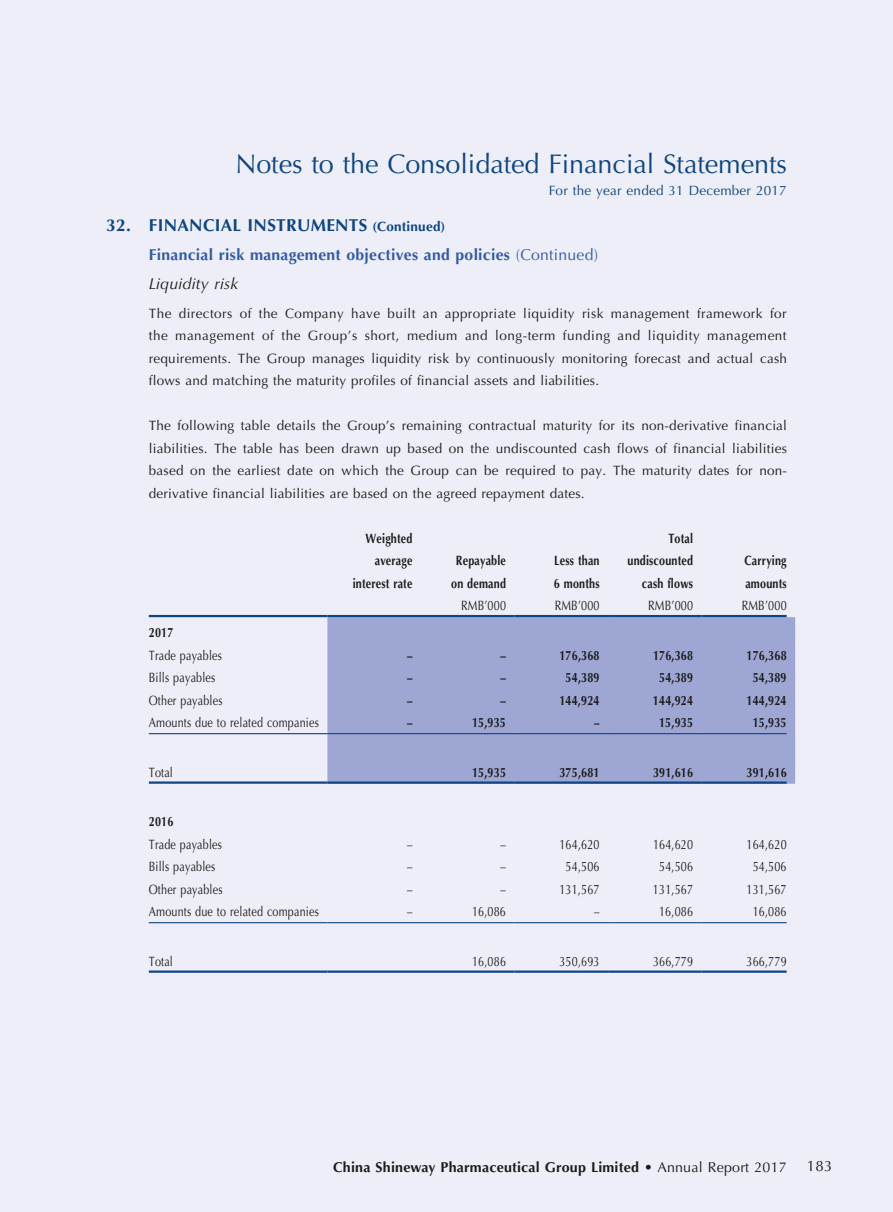
<style>
.page{position:relative;width:893px;height:1212px;background:#edeef7}
.page>*{position:absolute;margin:0;border:0;box-sizing:border-box;transform-origin:0 0}
.t1{font:27px "Optima LT Std";letter-spacing:-.005em;color:#0e4582}
.t2{font:700 17.25px "Optima LT Std";letter-spacing:.015em;color:#0e4582}
.t3{font:700 15.75px/29px "Optima LT Std";letter-spacing:.015em;color:#325aa6}
.t4{font:15px "Optima LT Std";color:#1c1c1b}
.t5{font:700 14.25px "Optima LT Std";letter-spacing:.015em;color:#1c1c1b}
.t6{font:13.5px/22.5px "Optima LT Std";letter-spacing:.015em;color:#1c1c1b;text-align:justify}
.t7{font:13.5px "Optima LT Std";letter-spacing:.015em;color:#1c1c1b;scale:.8 1}
.t8{font:700 13.5px "Optima LT Std";letter-spacing:.015em;color:#1c1c1b;scale:.8 1}
.t9{font:13.5px "Optima LT Std";letter-spacing:.015em;color:#0e4582}
.s1{font-size:13.5px}
.s2{font-weight:400}
.s3{font-weight:400;font-style:italic;color:#1c1c1b}
</style>
<div class="page">
<div style="left:327px;top:617px;width:468px;height:167px;background:#9ea6d4"></div>
<hr style="left:149px;top:615px;width:178px;height:2px;background:#0e4582">
<hr style="left:327px;top:615px;width:94px;height:2px;background:#0e4582">
<hr style="left:421px;top:615px;width:93px;height:2px;background:#0e4582">
<hr style="left:514px;top:615px;width:94px;height:2px;background:#0e4582">
<hr style="left:608px;top:615px;width:94px;height:2px;background:#0e4582">
<hr style="left:702px;top:615px;width:85px;height:2px;background:#0e4582">
<hr style="left:149px;top:733px;width:178px;height:1px;background:#0e4582">
<hr style="left:327px;top:733px;width:94px;height:1px;background:#0e4582">
<hr style="left:421px;top:733px;width:93px;height:1px;background:#0e4582">
<hr style="left:514px;top:733px;width:94px;height:1px;background:#0e4582">
<hr style="left:608px;top:733px;width:94px;height:1px;background:#0e4582">
<hr style="left:702px;top:733px;width:85px;height:1px;background:#0e4582">
<hr style="left:149px;top:781px;width:178px;height:3px;background:#0e4582">
<hr style="left:327px;top:781px;width:94px;height:3px;background:#0e4582">
<hr style="left:421px;top:781px;width:93px;height:3px;background:#0e4582">
<hr style="left:514px;top:781px;width:94px;height:3px;background:#0e4582">
<hr style="left:608px;top:781px;width:94px;height:3px;background:#0e4582">
<hr style="left:702px;top:781px;width:85px;height:3px;background:#0e4582">
<hr style="left:149px;top:922px;width:178px;height:1px;background:#0e4582">
<hr style="left:327px;top:922px;width:94px;height:1px;background:#0e4582">
<hr style="left:421px;top:922px;width:93px;height:1px;background:#0e4582">
<hr style="left:514px;top:922px;width:94px;height:1px;background:#0e4582">
<hr style="left:608px;top:922px;width:94px;height:1px;background:#0e4582">
<hr style="left:702px;top:922px;width:85px;height:1px;background:#0e4582">
<hr style="left:149px;top:970px;width:178px;height:3px;background:#0e4582">
<hr style="left:327px;top:970px;width:94px;height:3px;background:#0e4582">
<hr style="left:421px;top:970px;width:93px;height:3px;background:#0e4582">
<hr style="left:514px;top:970px;width:94px;height:3px;background:#0e4582">
<hr style="left:608px;top:970px;width:94px;height:3px;background:#0e4582">
<hr style="left:702px;top:970px;width:85px;height:3px;background:#0e4582">
<h1 class="t1" style="left:235px;top:148px;width:553px">Notes to the Consolidated Financial Statements</h1>
<p class="t9" style="left:549px;top:183px;width:240px">For the year ended 31 December 2017</p>
<p class="t2" style="left:106px;top:215px;width:340px">32. FINANCIAL INSTRUMENTS <span class="s1">(Continued)</span></p>
<p class="t3" style="left:149px;top:240px;width:451px">Financial risk management objectives and policies <span class="s2">(Continued)<br></span><span class="s3">Liquidity risk</span></p>
<p class="t6" style="left:149px;top:302px;width:640px">The directors of the Company have built an appropriate liquidity risk management framework for the management of the Group’s short, medium and long-term funding and liquidity management requirements. The Group manages liquidity risk by continuously monitoring forecast and actual cash flows and matching the maturity profiles of financial assets and liabilities.</p>
<p class="t6" style="left:149px;top:415px;width:640px">The following table details the Group’s remaining contractual maturity for its non-derivative financial liabilities. The table has been drawn up based on the undiscounted cash flows of financial liabilities based on the earliest date on which the Group can be required to pay. The maturity dates for non&shy;derivative financial liabilities are based on the agreed repayment dates.</p>
<p class="t8" style="left:366px;top:530px;width:60px">Weighted</p>
<p class="t8" style="left:668px;top:530px;width:32px">Total</p>
<p class="t8" style="left:375px;top:553px;width:49px">average</p>
<p class="t8" style="left:456px;top:553px;width:64px">Repayable</p>
<p class="t8" style="left:554px;top:553px;width:58px">Less than</p>
<p class="t8" style="left:627px;top:553px;width:84px">undiscounted</p>
<p class="t8" style="left:745px;top:553px;width:54px">Carrying</p>
<p class="t8" style="left:353px;top:575px;width:76px">interest rate</p>
<p class="t8" style="left:451px;top:575px;width:70px">on demand</p>
<p class="t8" style="left:554px;top:575px;width:59px">6 months</p>
<p class="t8" style="left:642px;top:575px;width:66px">cash flows</p>
<p class="t8" style="left:745px;top:575px;width:53px">amounts</p>
<p class="t7" style="left:461px;top:598px;width:58px">RMB’000</p>
<p class="t7" style="left:555px;top:598px;width:58px">RMB’000</p>
<p class="t7" style="left:648px;top:598px;width:58px">RMB’000</p>
<p class="t7" style="left:742px;top:598px;width:58px">RMB’000</p>
<p class="t8" style="left:149px;top:625px;width:32px">2017</p>
<p class="t7" style="left:149px;top:647px;width:93px">Trade payables</p>
<p class="t8" style="left:407px;top:647px;width:8px">–</p>
<p class="t8" style="left:501px;top:647px;width:8px">–</p>
<p class="t8" style="left:559px;top:647px;width:52px">176,368</p>
<p class="t8" style="left:653px;top:647px;width:52px">176,368</p>
<p class="t8" style="left:746px;top:647px;width:52px">176,368</p>
<p class="t7" style="left:149px;top:670px;width:85px">Bills payables</p>
<p class="t8" style="left:407px;top:670px;width:8px">–</p>
<p class="t8" style="left:501px;top:670px;width:8px">–</p>
<p class="t8" style="left:566px;top:670px;width:44px">54,389</p>
<p class="t8" style="left:659px;top:670px;width:44px">54,389</p>
<p class="t8" style="left:753px;top:670px;width:44px">54,389</p>
<p class="t7" style="left:149px;top:692px;width:94px">Other payables</p>
<p class="t8" style="left:407px;top:692px;width:8px">–</p>
<p class="t8" style="left:501px;top:692px;width:8px">–</p>
<p class="t8" style="left:559px;top:692px;width:52px">144,924</p>
<p class="t8" style="left:653px;top:692px;width:52px">144,924</p>
<p class="t8" style="left:746px;top:692px;width:52px">144,924</p>
<p class="t7" style="left:149px;top:715px;width:214px">Amounts due to related companies</p>
<p class="t8" style="left:407px;top:715px;width:8px">–</p>
<p class="t8" style="left:472px;top:715px;width:44px">15,935</p>
<p class="t8" style="left:594px;top:715px;width:8px">–</p>
<p class="t8" style="left:659px;top:715px;width:44px">15,935</p>
<p class="t8" style="left:753px;top:715px;width:44px">15,935</p>
<p class="t7" style="left:149px;top:764px;width:32px">Total</p>
<p class="t8" style="left:472px;top:764px;width:44px">15,935</p>
<p class="t8" style="left:559px;top:764px;width:52px">375,681</p>
<p class="t8" style="left:653px;top:764px;width:52px">391,616</p>
<p class="t8" style="left:746px;top:764px;width:52px">391,616</p>
<p class="t8" style="left:149px;top:814px;width:32px">2016</p>
<p class="t7" style="left:149px;top:836px;width:93px">Trade payables</p>
<p class="t7" style="left:407px;top:836px;width:8px">–</p>
<p class="t7" style="left:501px;top:836px;width:8px">–</p>
<p class="t7" style="left:559px;top:836px;width:52px">164,620</p>
<p class="t7" style="left:653px;top:836px;width:52px">164,620</p>
<p class="t7" style="left:746px;top:836px;width:52px">164,620</p>
<p class="t7" style="left:149px;top:859px;width:85px">Bills payables</p>
<p class="t7" style="left:407px;top:859px;width:8px">–</p>
<p class="t7" style="left:501px;top:859px;width:8px">–</p>
<p class="t7" style="left:566px;top:859px;width:44px">54,506</p>
<p class="t7" style="left:659px;top:859px;width:44px">54,506</p>
<p class="t7" style="left:753px;top:859px;width:44px">54,506</p>
<p class="t7" style="left:149px;top:881px;width:94px">Other payables</p>
<p class="t7" style="left:407px;top:881px;width:8px">–</p>
<p class="t7" style="left:501px;top:881px;width:8px">–</p>
<p class="t7" style="left:559px;top:881px;width:52px">131,567</p>
<p class="t7" style="left:653px;top:881px;width:52px">131,567</p>
<p class="t7" style="left:746px;top:881px;width:52px">131,567</p>
<p class="t7" style="left:149px;top:904px;width:214px">Amounts due to related companies</p>
<p class="t7" style="left:407px;top:904px;width:8px">–</p>
<p class="t7" style="left:472px;top:904px;width:44px">16,086</p>
<p class="t7" style="left:594px;top:904px;width:8px">–</p>
<p class="t7" style="left:659px;top:904px;width:44px">16,086</p>
<p class="t7" style="left:753px;top:904px;width:44px">16,086</p>
<p class="t7" style="left:149px;top:953px;width:32px">Total</p>
<p class="t7" style="left:472px;top:953px;width:44px">16,086</p>
<p class="t7" style="left:559px;top:953px;width:52px">350,693</p>
<p class="t7" style="left:653px;top:953px;width:52px">366,779</p>
<p class="t7" style="left:746px;top:953px;width:52px">366,779</p>
<p class="t5" style="left:333px;top:1159px;width:455px">China Shineway Pharmaceutical Group Limited <span class="s2">• Annual Report 2017</span></p>
<p class="t4" style="left:807px;top:1157px;width:27px">183</p>
</div>
